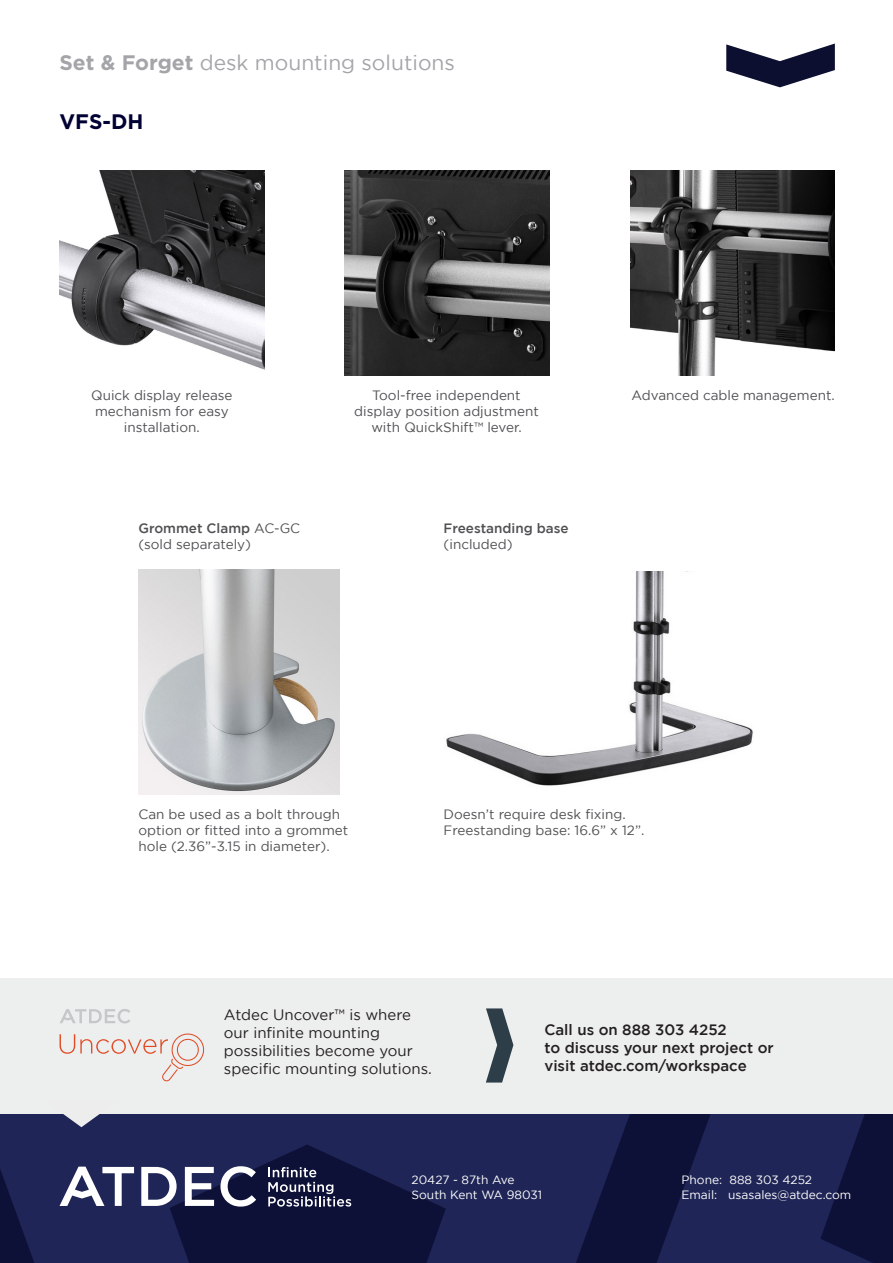
<style>
.page{position:relative;width:893px;height:1263px;background:#fff}
.page>*{position:absolute;margin:0;border:0;box-sizing:border-box;transform-origin:0 0}
.t1{font:21px "Gotham";color:#a3a5a8}
.t2{font:700 21px "Gotham";color:#000034}
.t3{font:15px "Gotham";color:#231f20}
.t4{font:500 15px "Gotham";color:#231f20}
.t5{font:13.5px/16.2px "Gotham";color:#4f5052}
.t6{font:500 13.5px "Gotham";color:#4f5052}
.t7{font:12px "Gotham";color:#fff}
.s1{font-weight:700}
.s2{font-weight:400}
</style>
<div class="page">
<img style="left:446px;top:571px;width:307px;height:215px">
<div style="left:0;top:978px;width:893px;height:137px;background:#edeeee"></div>
<img style="left:0;top:1114px;width:893px;height:149px">
<svg style="left:44px;top:1114px;width:75px;height:13px"></svg>
<svg style="left:268px;top:1167px;width:83px;height:39px;background:#424563"></svg>
<svg style="left:60px;top:1166px;width:74px;height:40px"></svg>
<svg style="left:141px;top:1167px;width:36px;height:39px"></svg>
<svg style="left:185px;top:1167px;width:29px;height:39px"></svg>
<svg style="left:220px;top:1166px;width:36px;height:40px"></svg>
<svg style="left:60px;top:1009px;width:70px;height:14px"></svg>
<svg style="left:60px;top:1033px;width:144px;height:48px"></svg>
<svg style="left:726px;top:44px;width:109px;height:43px"></svg>
<svg style="left:486px;top:1008px;width:27px;height:74px"></svg>
<img style="left:60px;top:170px;width:204px;height:200px">
<img style="left:345px;top:170px;width:205px;height:205px">
<img style="left:630px;top:170px;width:205px;height:205px">
<img style="left:138px;top:570px;width:202px;height:225px">
<div style="left:444px;top:562px;width:147px;height:44px;background:#fff"></div>
<p class="t1" style="left:60px;top:51px;width:397px"><span class="s1">Set &amp; Forget</span> desk mounting solutions</p>
<p class="t2" style="left:60px;top:109px;width:85px">VFS-DH</p>
<p class="t5" style="left:91px;top:387px;width:143px">Quick display release</p>
<p class="t5" style="left:95px;top:403px;width:135px">mechanism for easy</p>
<p class="t5" style="left:124px;top:419px;width:77px">installation.</p>
<p class="t6" style="left:138px;top:520px;width:163px">Grommet Clamp <span class="s2">AC-GC</span></p>
<p class="t5" style="left:138px;top:536px;width:114px">(sold separately)</p>
<p class="t5" style="left:372px;top:387px;width:150px">Tool-free independent</p>
<p class="t5" style="left:354px;top:403px;width:186px">display position adjustment</p>
<p class="t5" style="left:371px;top:419px;width:152px">with QuickShift™ lever.</p>
<p class="t6" style="left:444px;top:520px;width:127px">Freestanding base</p>
<p class="t5" style="left:444px;top:536px;width:71px">(included)</p>
<p class="t5" style="left:631px;top:387px;width:205px">Advanced cable management.</p>
<p class="t5" style="left:138px;top:805px;width:203px">Can be used as a bolt through</p>
<p class="t5" style="left:138px;top:822px;width:211px">option or fitted into a grommet hole (2.36”-3.15 in diameter).</p>
<p class="t5" style="left:444px;top:805px;width:184px">Doesn’t require desk fixing.</p>
<p class="t5" style="left:444px;top:822px;width:202px">Freestanding base: 16.6” x 12”.</p>
<p class="t3" style="left:224px;top:1007px;width:189px">Atdec Uncover™ is where</p>
<p class="t3" style="left:224px;top:1025px;width:158px">our infinite mounting</p>
<p class="t3" style="left:224px;top:1043px;width:190px">possibilities become your</p>
<p class="t3" style="left:224px;top:1061px;width:209px">specific mounting solutions.</p>
<p class="t4" style="left:544px;top:1021px;width:184px">Call us on 888 303 4252</p>
<p class="t4" style="left:544px;top:1039px;width:231px">to discuss your next project or</p>
<p class="t4" style="left:544px;top:1057px;width:204px">visit atdec.com/workspace</p>
<p class="t7" style="left:411px;top:1173px;width:105px">20427 - 87th Ave</p>
<p class="t7" style="left:681px;top:1173px;width:132px">Phone: 888 303 4252</p>
<p class="t7" style="left:411px;top:1187px;width:132px">South Kent WA 98031</p>
<p class="t7" style="left:681px;top:1187px;width:171px">Email: usasales@atdec.com</p>
</div>
